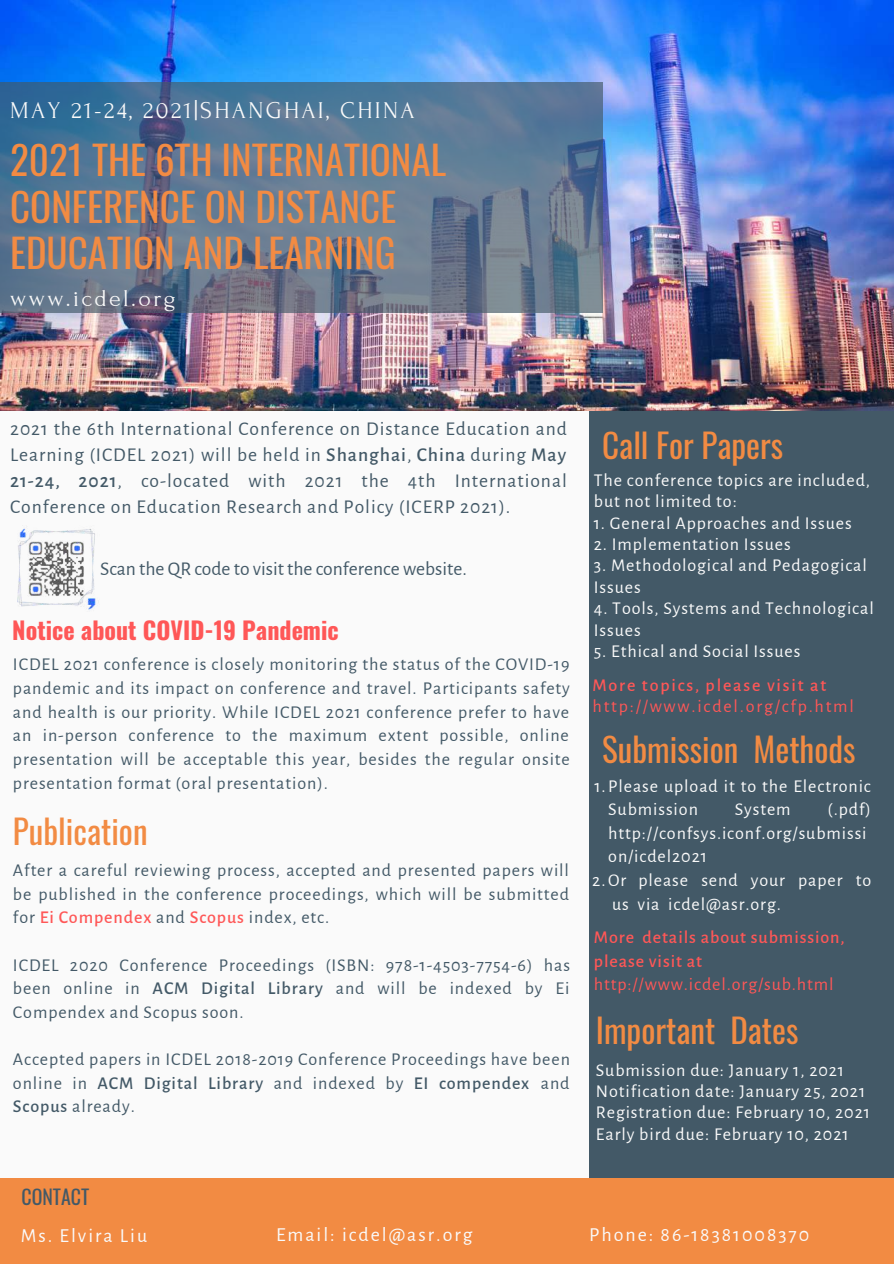
<style>
.page{position:relative;width:894px;height:1264px;background:#fff}
.page>*{position:absolute;margin:0;border:0;box-sizing:border-box;transform-origin:0 0}
.t1{font:39px/46.5px "Oswald";color:#f28b43}
.t2{font:33.15px "Oswald";color:#f28b43}
.t3{font:24px "Forum";letter-spacing:.1em;color:#fafafa}
.t4{font:700 24px "Oswald";color:#ff5757}
.t5{font:19.8px "Alegreya Sans";letter-spacing:.1em;color:#fafafa}
.t6{font:19.8px "Oswald";color:#435967}
.t7{font:19.5px/26px "Alegreya Sans";letter-spacing:.05em;color:#435967;text-align:justify}
.t8{font:19.5px "Alegreya Sans";color:#435967}
.t9{font:18px/23.7px "Alegreya Sans";letter-spacing:.05em;color:#435967;text-align:justify}
.t10{font:18px/21.5px "Alegreya Sans";letter-spacing:.05em;color:#fafafa}
.t11{font:500 18px/23.7px "Alegreya Sans";letter-spacing:.05em;color:#ff5757}
.t12{font:18px "Alegreya Sans";letter-spacing:.1em;color:#ff5757}
.t13{font:18px "Alegreya Sans";letter-spacing:.05em;color:#ff5757}
.t14{font:500 18px "Alegreya Sans";letter-spacing:.1em;color:#ff5757}
.s1{font-weight:500}
.s2{font-weight:500;color:#ff5757}
</style>
<div class="page">
<div style="left:0;top:0;width:893px;height:1263px;background:#fafafa"></div>
<div style="left:589px;top:410px;width:304px;height:772px;background:#435967"></div>
<img style="left:0;top:0;width:893px;height:411px">
<svg style="left:0;top:83px;width:602px;height:229px;background:#5d7690"></svg>
<div style="left:0;top:1178px;width:893px;height:85px;background:#f28b43"></div>
<img style="left:17px;top:528px;width:79px;height:82px">
<h3 class="t3" style="left:10px;top:97px;width:406px">MAY 21-24, 2021|SHANGHAI, CHINA</h3>
<h1 class="t1" style="left:10px;top:135px;width:437px">2021 THE 6TH INTERNATIONAL<br>CONFERENCE ON DISTANCE<br>EDUCATION AND LEARNING</h1>
<h3 class="t3" style="left:10px;top:285px;width:167px">www.icdel.org</h3>
<p class="t7" style="left:10px;top:416px;width:558px">2021 the 6th International Conference on Distance Education and Learning (ICDEL 2021) will be held in <span class="s1">Shanghai</span>, <span class="s1">China</span> during <span class="s1">May 21-24, 2021</span>, co-located with 2021 the 4th International Conference on Education Research and Policy (ICERP 2021).</p>
<p class="t8" style="left:100px;top:559px;width:368px">Scan the QR code to visit the conference website.</p>
<h3 class="t4" style="left:12px;top:611px;width:328px">Notice about COVID-19 Pandemic</h3>
<p class="t9" style="left:13px;top:653px;width:558px">ICDEL 2021 conference is closely monitoring the status of the COVID-19 pandemic and its impact on conference and travel. Participants safety and health is our priority. While ICDEL 2021 conference prefer to have an in-person conference to the maximum extent possible, online presentation will be acceptable this year, besides the regular onsite presentation format (oral presentation).</p>
<h2 class="t2" style="left:13px;top:805px;width:136px">Publication</h2>
<p class="t9" style="left:13px;top:858px;width:557px">After a careful reviewing process, accepted and presented papers will be published in the conference proceedings, which will be submitted for <span class="s2">Ei Compendex</span> and <span class="s2">Scopus</span> index, etc.</p>
<p class="t9" style="left:13px;top:953px;width:558px">ICDEL 2020 Conference Proceedings (ISBN: 978-1-4503-7754-6) has been online in <span class="s1">ACM Digital Library</span> and will be indexed by Ei Compendex and Scopus soon.</p>
<p class="t9" style="left:13px;top:1047px;width:558px">Accepted papers in ICDEL 2018-2019 Conference Proceedings have been online in <span class="s1">ACM Digital Library</span> and indexed by <span class="s1">EI compendex</span> and <span class="s1">Scopus</span> already.</p>
<p class="t6" style="left:21px;top:1181px;width:69px">CONTACT</p>
<h2 class="t2" style="left:602px;top:419px;width:182px">Call For Papers</h2>
<p class="t10" style="left:593px;top:469px;width:278px">The conference topics are included, but not limited to:</p>
<p class="t10" style="left:593px;top:512px;width:259px">1. General Approaches and Issues</p>
<p class="t10" style="left:593px;top:534px;width:198px">2. Implementation Issues</p>
<p class="t10" style="left:593px;top:555px;width:274px">3. Methodological and Pedagogical<br>Issues</p>
<p class="t10" style="left:593px;top:598px;width:281px">4. Tools, Systems and Technological<br>Issues</p>
<p class="t10" style="left:593px;top:641px;width:208px">5. Ethical and Social Issues</p>
<p class="t14" style="left:592px;top:676px;width:235px">More topics, please visit at</p>
<p class="t12" style="left:592px;top:698px;width:263px">http://www.icdel.org/cfp.html</p>
<h2 class="t2" style="left:602px;top:723px;width:255px">Submission Methods</h2>
<p class="t10" style="left:608px;top:774px;width:264px;line-height:23.7px;text-indent:-14px">1.Please upload it to the Electronic<br>Submission</p>
<p class="t10" style="left:734px;top:799px;width:57px">System</p>
<p class="t10" style="left:827px;top:799px;width:45px">(.pdf)</p>
<p class="t10" style="left:608px;top:822px;width:260px">http://confsys.iconf.org/submissi</p>
<p class="t10" style="left:608px;top:846px;width:100px">on/icdel2021</p>
<p class="t10" style="left:592px;top:870px;width:280px">2.Or please send your paper to</p>
<p class="t10" style="left:612px;top:893px;width:170px">us via icdel@asr.org.</p>
<p class="t11" style="left:593px;top:925px;width:252px">More details about submission, please visit at</p>
<p class="t13" style="left:593px;top:976px;width:241px">http://www.icdel.org/sub.html</p>
<h2 class="t2" style="left:595px;top:1004px;width:204px">Important Dates</h2>
<p class="t10" style="left:595px;top:1059px;width:275px">Submission due: January 1, 2021<br>Notification date: January 25, 2021<br>Registration due: February 10, 2021<br>Early bird due: February 10, 2021</p>
<p class="t5" style="left:21px;top:1225px;width:128px">Ms. Elvira Liu</p>
<p class="t5" style="left:276px;top:1224px;width:198px">Email: icdel@asr.org</p>
<p class="t5" style="left:589px;top:1224px;width:222px">Phone: 86-18381008370</p>
</div>
